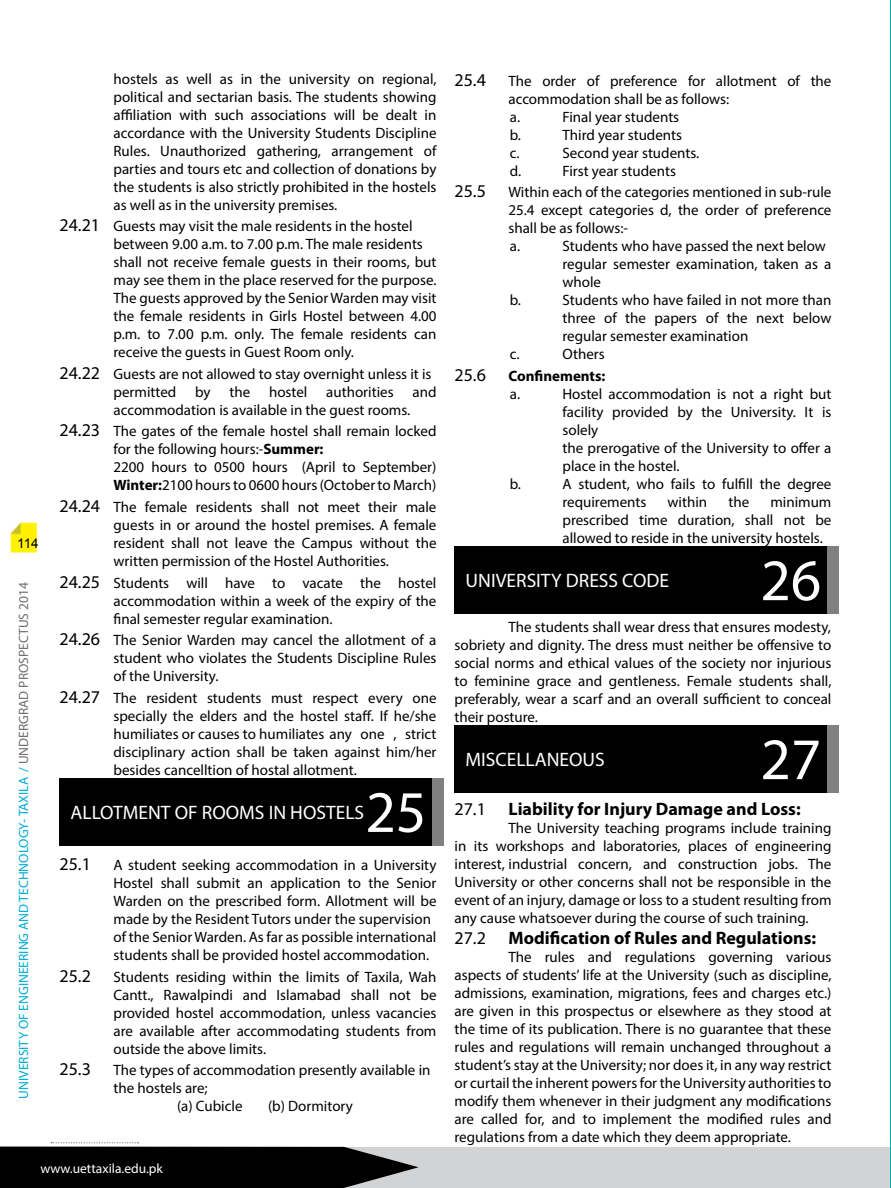
<style>
.page{position:relative;width:891px;height:1188px;background:#fff}
.page>*{position:absolute;margin:0;border:0;box-sizing:border-box;transform-origin:0 0}
.t1{font:59.25px "Myriad Pro";color:#fff}
.t2{font:19.5px "Myriad Pro";color:#fff}
.t3{font:700 18px "Myriad Pro";color:#000}
.t4{font:18px "Myriad Pro";color:#000}
.t5{font:15px/18px "Myriad Pro";color:#000;text-align:justify}
.t6{font:700 15px "Myriad Pro";color:#000}
.t7{font:13.5px "Myriad Pro";color:#00acd4}
.t8{font:13.5px "Myriad Pro";color:#fff}
.t9{font:13.5px "Arial";color:#000}
.s1{color:#6d6e71}
.s2{font-size:18px}
.s3{font-weight:700}
</style>
<div class="page">
<div style="left:344px;top:1147px;width:547px;height:41px;background:#d1d3d4"></div>
<svg style="left:0;top:1142px;width:419px;height:46px"></svg>
<img style="left:11px;top:523px;width:26px;height:30px">
<div style="left:60px;top:778px;width:372px;height:68px;background:#000"></div>
<div style="left:432px;top:778px;width:12px;height:68px;background:#808080"></div>
<div style="left:454px;top:546px;width:373px;height:68px;background:#000"></div>
<div style="left:827px;top:546px;width:12px;height:68px;background:#808080"></div>
<div style="left:454px;top:725px;width:373px;height:68px;background:#000"></div>
<div style="left:827px;top:725px;width:12px;height:68px;background:#808080"></div>
<hr style="left:890px;top:0;width:1px;height:1188px;background:#00aaad">
<p class="t9" style="left:17px;top:534px;width:23px">114</p>
<p class="t7" style="left:15px;top:1099px;width:518px;rotate:-90deg">UNIVERSITY OF ENGINEERING AND TECHNOLOGY- TAXILA / <span class="s1">UNDERGRAD PROSPECTUS 2014</span></p>
<p class="t5" style="left:114px;top:69px;width:324px">hostels as well as in the university on regional, political and sectarian basis. The students showing affiliation with such associations will be dealt in accordance with the University Students Discipline Rules. Unauthorized gathering, arrangement of parties and tours etc and collection of donations by the students is also strictly prohibited in the hostels as well as in the university premises.</p>
<p class="t5" style="left:114px;top:217px;width:325px;text-align:left;text-indent:-54px"><span class="s2">24.21</span> Guests may visit the male residents in the hostel between 9.00 a.m. to 7.00 p.m. The male residents shall not receive female guests in their rooms, but may see them in the place reserved for the purpose.<br>The guests approved by the Senior Warden may visit the female residents in Girls Hostel between 4.00 p.m. to 7.00 p.m. only. The female residents can receive the guests in Guest Room only.</p>
<p class="t5" style="left:114px;top:364px;width:320px;text-indent:-54px"><span class="s2">24.22</span> Guests are not allowed to stay overnight unless it is permitted</p>
<p class="t5" style="left:195px;top:382px;width:17px">by</p>
<p class="t5" style="left:229px;top:382px;width:22px">the</p>
<p class="t5" style="left:269px;top:382px;width:40px">hostel</p>
<p class="t5" style="left:326px;top:382px;width:69px">authorities</p>
<p class="t5" style="left:413px;top:382px;width:26px">and</p>
<p class="t5" style="left:60px;top:399px;width:378px;line-height:21.6px;text-indent:54px">accommodation is available in the guest rooms.<br><span class="s2">24.23</span> The gates of the female hostel shall remain locked</p>
<p class="t5" style="left:114px;top:440px;width:325px;text-align:left">for the following hours:-<span class="s3">Summer:<br></span>2200 hours to 0500 hours (April to September)<br><span class="s3">Winter:</span>2100 hours to 0600 hours (October to March)</p>
<p class="t5" style="left:114px;top:498px;width:325px;text-indent:-54px"><span class="s2">24.24</span> The female residents shall not meet their male guests in or around the hostel premises. A female resident shall not leave the Campus without the written permission of the Hostel Authorities.</p>
<p class="t5" style="left:114px;top:573px;width:324px;text-indent:-54px"><span class="s2">24.25</span> Students will have to vacate the hostel accommodation within a week of the expiry of the final semester regular examination.</p>
<p class="t5" style="left:114px;top:631px;width:325px;text-indent:-54px"><span class="s2">24.26</span> The Senior Warden may cancel the allotment of a student who violates the Students Discipline Rules of the University.</p>
<p class="t5" style="left:114px;top:688px;width:324px;text-indent:-54px"><span class="s2">24.27</span> The resident students must respect every one specially the elders and the hostel staff. If he/she humiliates or causes to humiliates any one , strict disciplinary action shall be taken against him/her besides cancelltion of hostal allotment.</p>
<h2 class="t2" style="left:71px;top:800px;width:295px">ALLOTMENT OF ROOMS IN HOSTELS</h2>
<h1 class="t1" style="left:366px;top:776px;width:62px">25</h1>
<p class="t4" style="left:60px;top:853px;width:33px">25.1</p>
<p class="t5" style="left:114px;top:856px;width:325px;text-align:left">A student seeking accommodation in a University Hostel shall submit an application to the Senior Warden on the prescribed form. Allotment will be made by the Resident Tutors under the supervision of the Senior Warden. As far as possible international students shall be provided hostel accommodation.</p>
<p class="t4" style="left:60px;top:964px;width:33px">25.2</p>
<p class="t5" style="left:114px;top:967px;width:324px">Students residing within the limits of Taxila, Wah Cantt., Rawalpindi and Islamabad shall not be provided hostel accommodation, unless vacancies are available after accommodating students from outside the above limits.</p>
<p class="t4" style="left:60px;top:1058px;width:33px">25.3</p>
<p class="t5" style="left:114px;top:1061px;width:318px">The types of accommodation presently available in</p>
<p class="t5" style="left:114px;top:1079px;width:96px">the hostels are;</p>
<p class="t5" style="left:177px;top:1097px;width:67px">(a) Cubicle</p>
<p class="t5" style="left:268px;top:1097px;width:86px">(b) Dormitory</p>
<p class="t8" style="left:40px;top:1160px;width:124px">www.uettaxila.edu.pk</p>
<p class="t4" style="left:454px;top:69px;width:33px">25.4</p>
<p class="t5" style="left:509px;top:72px;width:324px;text-align:left">The order of preference for allotment of the accommodation shall be as follows:<br>a.</p>
<p class="t5" style="left:563px;top:108px;width:118px">Final year students</p>
<p class="t5" style="left:510px;top:126px;width:13px">b.</p>
<p class="t5" style="left:563px;top:126px;width:121px">Third year students</p>
<p class="t5" style="left:510px;top:144px;width:11px">c.</p>
<p class="t5" style="left:563px;top:144px;width:138px">Second year students.</p>
<p class="t5" style="left:510px;top:162px;width:13px">d.</p>
<p class="t5" style="left:563px;top:162px;width:115px">First year students</p>
<p class="t4" style="left:454px;top:180px;width:33px">25.5</p>
<p class="t5" style="left:509px;top:183px;width:325px;text-align:left">Within each of the categories mentioned in sub-rule<br>25.4 except categories d, the order of preference shall be as follows:-<br>a.</p>
<p class="t5" style="left:563px;top:237px;width:270px;text-align:left">Students who have passed the next below regular semester examination, taken as a whole</p>
<p class="t5" style="left:510px;top:291px;width:13px">b.</p>
<p class="t5" style="left:563px;top:291px;width:270px">Students who have failed in not more than three of the papers of the next below regular semester examination</p>
<p class="t5" style="left:510px;top:345px;width:11px">c.</p>
<p class="t5" style="left:563px;top:345px;width:44px">Others</p>
<p class="t4" style="left:454px;top:364px;width:33px">25.6</p>
<p class="t6" style="left:509px;top:366px;width:99px">Confinements:</p>
<p class="t5" style="left:510px;top:385px;width:12px">a.</p>
<p class="t5" style="left:563px;top:385px;width:270px;text-align:left">Hostel accommodation is not a right but facility provided by the University. It is solely<br>the prerogative of the University to offer a place in the hostel.</p>
<p class="t5" style="left:510px;top:475px;width:13px">b.</p>
<p class="t5" style="left:563px;top:475px;width:270px">A student, who fails to fulfill the degree requirements</p>
<p class="t5" style="left:668px;top:493px;width:41px">within</p>
<p class="t5" style="left:728px;top:493px;width:22px">the</p>
<p class="t5" style="left:563px;top:493px;width:270px;text-indent:208px">minimum prescribed time duration, shall not be allowed to reside in the university hostels.</p>
<h2 class="t2" style="left:466px;top:569px;width:205px">UNIVERSITY DRESS CODE</h2>
<h1 class="t1" style="left:761px;top:544px;width:62px">26</h1>
<p class="t5" style="left:454px;top:618px;width:378px;text-indent:54px">The students shall wear dress that ensures modesty, sobriety and dignity. The dress must neither be offensive to social norms and ethical values of the society nor injurious to feminine grace and gentleness. Female students shall, preferably, wear a scarf and an overall sufficient to conceal their posture.</p>
<h2 class="t2" style="left:466px;top:748px;width:141px">MISCELLANEOUS</h2>
<h1 class="t1" style="left:761px;top:723px;width:62px">27</h1>
<p class="t4" style="left:454px;top:797px;width:33px">27.1</p>
<p class="t3" style="left:508px;top:797px;width:294px">Liability for Injury Damage and Loss:</p>
<p class="t5" style="left:454px;top:818px;width:379px;text-indent:54px">The University teaching programs include training in its workshops and laboratories, places of engineering interest, industrial concern, and construction jobs. The University or other concerns shall not be responsible in the event of an injury, damage or loss to a student resulting from any cause whatsoever during the course of such training.</p>
<p class="t4" style="left:454px;top:927px;width:33px">27.2</p>
<p class="t3" style="left:508px;top:926px;width:309px">Modification of Rules and Regulations:</p>
<p class="t5" style="left:454px;top:948px;width:378px;text-indent:54px">The rules and regulations governing various aspects of students’ life at the University (such as discipline, admissions, examination, migrations, fees and charges etc.) are given in this prospectus or elsewhere as they stood at the time of its publication. There is no guarantee that these rules and regulations will remain unchanged throughout a student’s stay at the University; nor does it, in any way restrict or curtail the inherent powers for the University authorities to modify them whenever in their judgment any modifications are called for, and to implement the modified rules and regulations from a date which they deem appropriate.</p>
</div>
